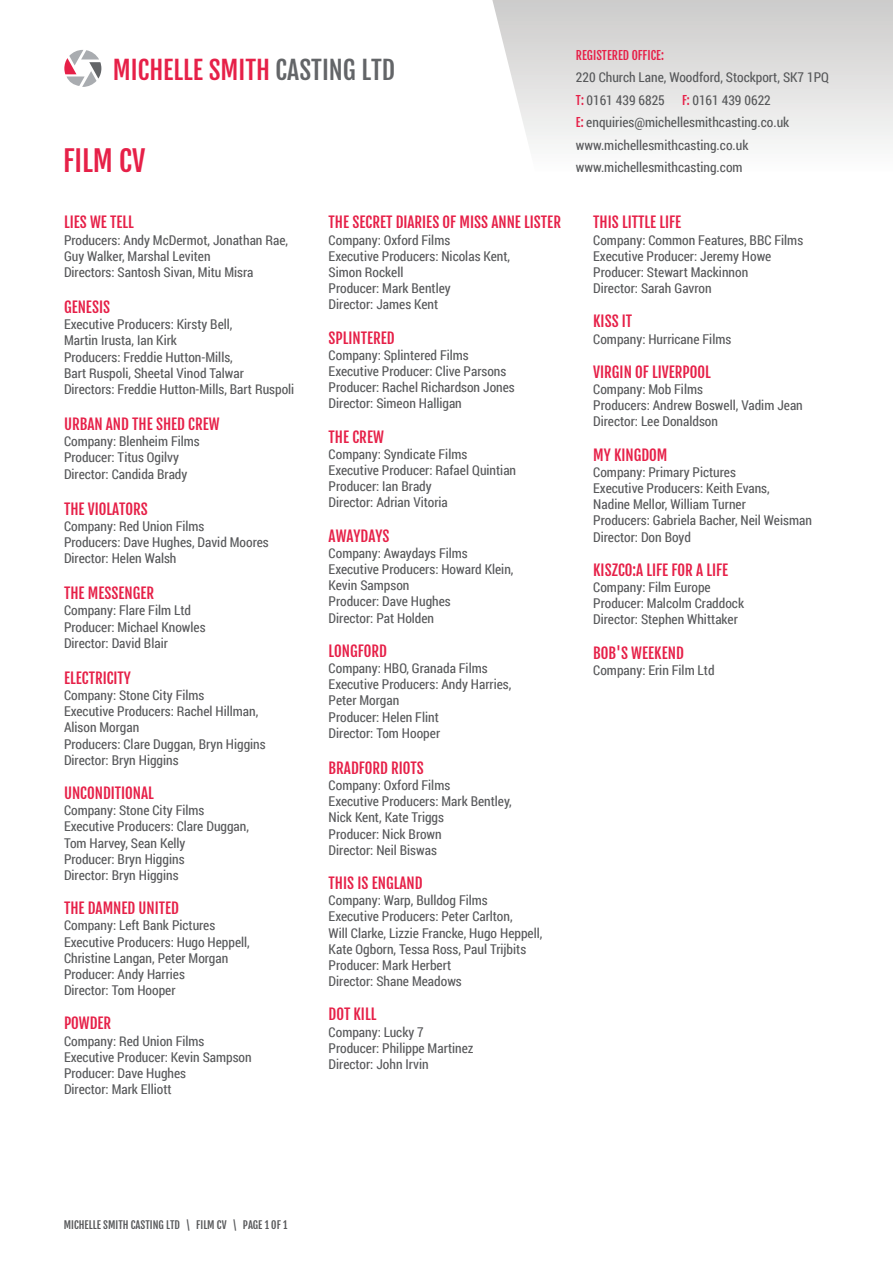
<style>
.page{position:relative;width:893px;height:1263px;background:#fff}
.page>*{position:absolute;margin:0;border:0;box-sizing:border-box;transform-origin:0 0}
.t1{font:28.5px "Fjalla One";color:#e62048}
.t2{font:25.5px "Fjalla One";color:#e62048}
.t3{font:15px "Fjalla One";color:#e62048}
.t4{font:13.5px/16.2px "Roboto Condensed";color:#57585a}
.t5{font:12px "Fjalla One";color:#e62048}
.t6{font:10.5px "Fjalla One";color:#57585a}
.s1{color:#636568}
.s2{font-family:"Fjalla One";font-size:12px;color:#e62048}
</style>
<div class="page">
<svg style="left:64px;top:50px;width:37px;height:37px"></svg>
<svg style="left:492px;top:0;width:401px;height:144px"></svg>
<h2 class="t2" style="left:113px;top:54px;width:284px">MICHELLE SMITH <span class="s1">CASTING LTD</span></h2>
<h1 class="t1" style="left:63px;top:143px;width:84px">FILM CV</h1>
<p class="t5" style="left:576px;top:47px;width:89px">REGISTERED OFFICE:</p>
<p class="t4" style="left:576px;top:66px;width:255px;line-height:22.5px">220 Church Lane, Woodford, Stockport, SK7 1PQ<br><span class="s2">T:</span> 0161 439 6825</p>
<p class="t4" style="left:576px;top:88px;width:215px;line-height:22.5px;text-indent:106px"><span class="s2">F:</span> 0161 439 0622<br><span class="s2">E:</span> enquiries@michellesmithcasting.co.uk www.michellesmithcasting.co.uk www.michellesmithcasting.com</p>
<p class="t3" style="left:64px;top:213px;width:71px">LIES WE TELL</p>
<p class="t4" style="left:64px;top:231px;width:226px">Producers: Andy McDermot, Jonathan Rae,<br>Guy Walker, Marshal Leviten<br>Directors: Santosh Sivan, Mitu Misra</p>
<p class="t3" style="left:64px;top:298px;width:48px">GENESIS</p>
<p class="t4" style="left:64px;top:316px;width:232px">Executive Producers: Kirsty Bell,<br>Martin Irusta, Ian Kirk<br>Producers: Freddie Hutton-Mills,<br>Bart Ruspoli, Sheetal Vinod Talwar Directors: Freddie Hutton-Mills, Bart Ruspoli</p>
<p class="t3" style="left:64px;top:415px;width:157px">URBAN AND THE SHED CREW</p>
<p class="t4" style="left:64px;top:433px;width:137px">Company: Blenheim Films<br>Producer: Titus Ogilvy<br>Director: Candida Brady</p>
<p class="t3" style="left:64px;top:499px;width:85px">THE VIOLATORS</p>
<p class="t4" style="left:64px;top:517px;width:206px">Company: Red Union Films<br>Producers: Dave Hughes, David Moores<br>Director: Helen Walsh</p>
<p class="t3" style="left:64px;top:584px;width:92px">THE MESSENGER</p>
<p class="t4" style="left:64px;top:602px;width:143px">Company: Flare Film Ltd<br>Producer: Michael Knowles<br>Director: David Blair</p>
<p class="t3" style="left:64px;top:669px;width:69px">ELECTRICITY</p>
<p class="t4" style="left:64px;top:687px;width:203px">Company: Stone City Films<br>Executive Producers: Rachel Hillman,<br>Alison Morgan<br>Producers: Clare Duggan, Bryn Higgins<br>Director: Bryn Higgins</p>
<p class="t3" style="left:64px;top:784px;width:91px">UNCONDITIONAL</p>
<p class="t4" style="left:64px;top:802px;width:187px">Company: Stone City Films<br>Executive Producers: Clare Duggan,<br>Tom Harvey, Sean Kelly<br>Producer: Bryn Higgins<br>Director: Bryn Higgins</p>
<p class="t3" style="left:64px;top:899px;width:117px">THE DAMNED UNITED</p>
<p class="t4" style="left:64px;top:917px;width:187px">Company: Left Bank Pictures<br>Executive Producers: Hugo Heppell,<br>Christine Langan, Peter Morgan<br>Producer: Andy Harries<br>Director: Tom Hooper</p>
<p class="t3" style="left:64px;top:1014px;width:49px">POWDER</p>
<p class="t4" style="left:64px;top:1032px;width:189px">Company: Red Union Films<br>Executive Producer: Kevin Sampson<br>Producer: Dave Hughes<br>Director: Mark Elliott</p>
<p class="t3" style="left:329px;top:213px;width:234px">THE SECRET DIARIES OF MISS ANNE LISTER</p>
<p class="t4" style="left:329px;top:231px;width:183px">Company: Oxford Films<br>Executive Producers: Nicolas Kent,<br>Simon Rockell<br>Producer: Mark Bentley<br>Director: James Kent</p>
<p class="t3" style="left:329px;top:328px;width:68px">SPLINTERED</p>
<p class="t4" style="left:329px;top:346px;width:188px">Company: Splintered Films<br>Executive Producer: Clive Parsons<br>Producer: Rachel Richardson Jones<br>Director: Simeon Halligan</p>
<p class="t3" style="left:329px;top:427px;width:57px">THE CREW</p>
<p class="t4" style="left:329px;top:445px;width:189px">Company: Syndicate Films<br>Executive Producer: Rafael Quintian<br>Producer: Ian Brady<br>Director: Adrian Vitoria</p>
<p class="t3" style="left:329px;top:526px;width:62px">AWAYDAYS</p>
<p class="t4" style="left:329px;top:544px;width:186px">Company: Awaydays Films<br>Executive Producers: Howard Klein,<br>Kevin Sampson<br>Producer: Dave Hughes<br>Director: Pat Holden</p>
<p class="t3" style="left:329px;top:642px;width:60px">LONGFORD</p>
<p class="t4" style="left:329px;top:660px;width:184px">Company: HBO, Granada Films<br>Executive Producers: Andy Harries,<br>Peter Morgan<br>Producer: Helen Flint<br>Director: Tom Hooper</p>
<p class="t3" style="left:329px;top:759px;width:97px">BRADFORD RIOTS</p>
<p class="t4" style="left:329px;top:777px;width:185px">Company: Oxford Films<br>Executive Producers: Mark Bentley,<br>Nick Kent, Kate Triggs<br>Producer: Nick Brown<br>Director: Neil Biswas</p>
<p class="t3" style="left:329px;top:874px;width:95px">THIS IS ENGLAND</p>
<p class="t4" style="left:329px;top:892px;width:215px">Company: Warp, Bulldog Films<br>Executive Producers: Peter Carlton,<br>Will Clarke, Lizzie Francke, Hugo Heppell, Kate Ogborn, Tessa Ross, Paul Trijbits Producer: Mark Herbert<br>Director: Shane Meadows</p>
<p class="t3" style="left:329px;top:1005px;width:49px">DOT KILL</p>
<p class="t4" style="left:329px;top:1023px;width:147px">Company: Lucky 7<br>Producer: Philippe Martinez<br>Director: John Irvin</p>
<p class="t3" style="left:593px;top:213px;width:90px">THIS LITTLE LIFE</p>
<p class="t4" style="left:593px;top:231px;width:211px">Company: Common Features, BBC Films<br>Executive Producer: Jeremy Howe<br>Producer: Stewart Mackinnon<br>Director: Sarah Gavron</p>
<p class="t3" style="left:593px;top:312px;width:40px">KISS IT</p>
<p class="t4" style="left:593px;top:330px;width:140px">Company: Hurricane Films</p>
<p class="t3" style="left:593px;top:363px;width:119px">VIRGIN OF LIVERPOOL</p>
<p class="t4" style="left:593px;top:381px;width:211px">Company: Mob Films<br>Producers: Andrew Boswell, Vadim Jean<br>Director: Lee Donaldson</p>
<p class="t3" style="left:593px;top:445px;width:76px">MY KINGDOM</p>
<p class="t4" style="left:593px;top:463px;width:220px">Company: Primary Pictures<br>Executive Producers: Keith Evans,<br>Nadine Mellor, William Turner<br>Producers: Gabriela Bacher, Neil Weisman<br>Director: Don Boyd</p>
<p class="t3" style="left:593px;top:561px;width:136px">KISZCO:A LIFE FOR A LIFE</p>
<p class="t4" style="left:593px;top:579px;width:152px">Company: Film Europe<br>Producer: Malcolm Craddock<br>Director: Stephen Whittaker</p>
<p class="t3" style="left:593px;top:643px;width:92px">BOB'S WEEKEND</p>
<p class="t4" style="left:593px;top:661px;width:123px">Company: Erin Film Ltd</p>
<p class="t6" style="left:64px;top:1218px;width:225px">MICHELLE SMITH CASTING LTD \ FILM CV \ PAGE 1 OF 1</p>
</div>
